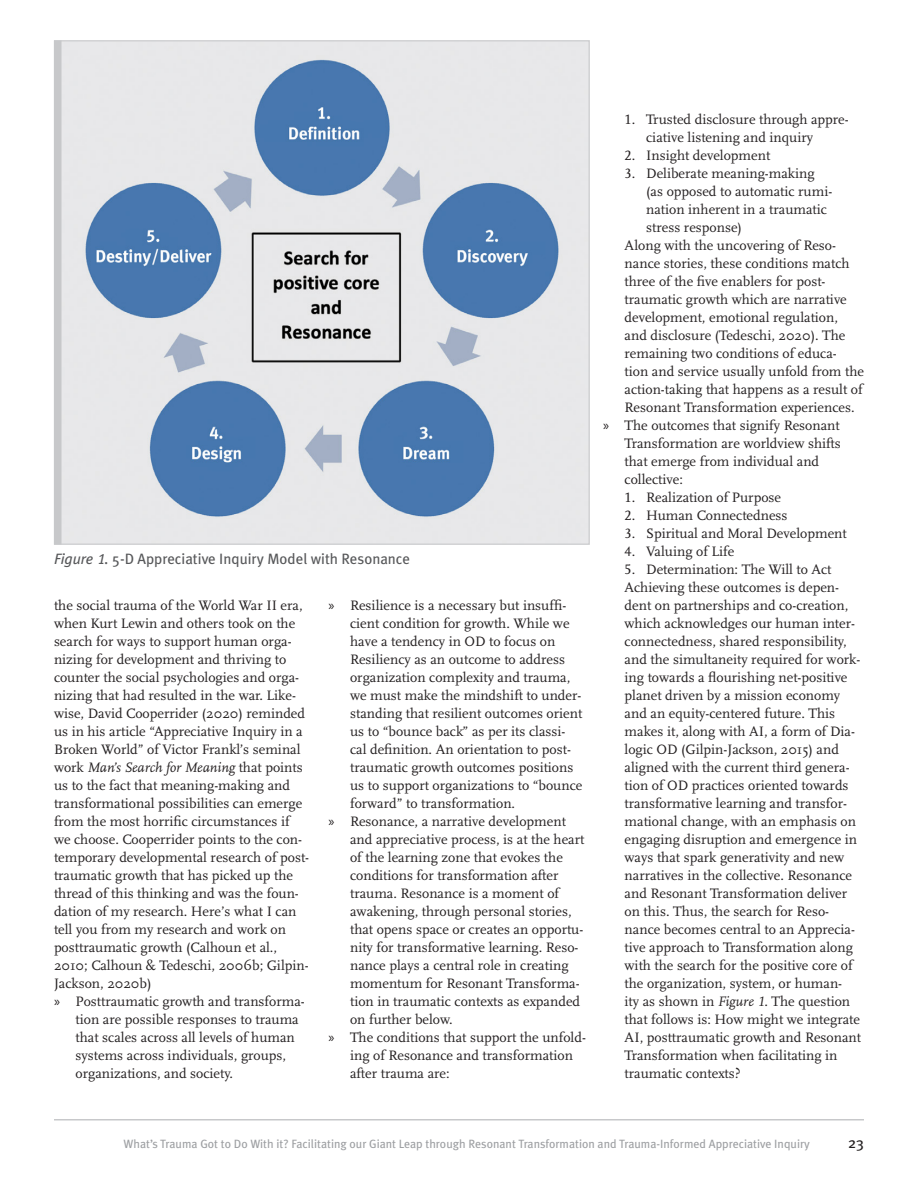
<style>
.page{position:relative;width:918px;height:1188px;background:#fff}
.page>*{position:absolute;margin:0;border:0;box-sizing:border-box;transform-origin:0 0}
.Figure_title{font:15px "Meta Plus";color:#57585a}
.t1{font:15px "Meta Plus";color:#231f20}
.body_text-no_indent{font:14.25px/18px "Scala";color:#231f20}
.body_text{font:14.25px/18px "Scala";color:#231f20}
.Body_Bullet_Numbered{font:14.25px/18px "Scala";color:#231f20}
.Footer__odd{font:12px "Meta Plus";color:#9d9fa2}
.s1{font-style:italic}
.s2{font-family:"Meta Plus Book Caps";font-style:italic}
.s3{font-family:"Myriad Pro"}
.s4{font-family:"Scala Caps"}
.s5{font-family:"Scala Figures";font-style:italic}
</style>
<div class="page">
<hr style="left:54px;top:1119px;width:810px;height:1px;background:#c7c8ca">
<img style="left:62px;top:42px;width:526px;height:500px">
<div style="left:54px;top:40px;width:8px;height:504px;background:#c7c8ca"></div>
<p class="Figure_title" style="left:54px;top:550px;width:358px"><span class="s1">Figure</span> <span class="s2">1</span><span class="s1">.</span> 5-D Appreciative Inquiry Model with Resonance</p>
<p class="body_text" style="left:54px;top:596px;width:256px">the social trauma of the World War II era, when Kurt Lewin and others took on the search for ways to support human orga&shy;nizing for development and thriving to counter the social psychologies and orga&shy;nizing that had resulted in the war. Like&shy;wise, David Cooperrider (2020) reminded us in his article “Appreciative Inquiry in a Broken World” of Victor Frankl’s seminal work <span class="s1">Man’s Search for Meaning</span> that points us to the fact that meaning-making and transformational possibilities can emerge from the most horrific circumstances if we choose. Cooperrider points to the con&shy;temporary developmental research of post&shy;traumatic growth that has picked up the thread of this thinking and was the foun&shy;dation of my research. Here’s what I can tell you from my research and work on posttraumatic growth (Calhoun et al., 2010; Calhoun &amp; Tedeschi, 2006b; Gilpin-Jackson, 2020b)</p>
<p class="body_text-no_indent" style="left:76px;top:992px;width:231px;text-indent:-22px"><span class="s3">»</span> Posttraumatic growth and transforma&shy;tion are possible responses to trauma that scales across all levels of human systems across individuals, groups, organizations, and society.</p>
<p class="body_text-no_indent" style="left:350px;top:596px;width:234px;text-indent:-22px"><span class="s3">»</span> Resilience is a necessary but insuffi&shy;cient condition for growth. While we have a tendency in OD to focus on Resiliency as an outcome to address organization complexity and trauma, we must make the mindshift to under&shy;standing that resilient outcomes orient us to “bounce back” as per its classi&shy;cal definition. An orientation to post&shy;traumatic growth outcomes positions us to support organizations to “bounce forward” to transformation.</p>
<p class="body_text-no_indent" style="left:350px;top:812px;width:236px;text-indent:-22px"><span class="s3">»</span> Resonance, a narrative development and appreciative process, is at the heart of the learning zone that evokes the conditions for transformation after trauma. Resonance is a moment of awakening, through personal stories, that opens space or creates an opportu&shy;nity for transformative learning. Reso&shy;nance plays a central role in creating momentum for Resonant Transforma&shy;tion in traumatic contexts as expanded on further below.</p>
<p class="body_text-no_indent" style="left:350px;top:1028px;width:237px;text-indent:-22px"><span class="s3">»</span> The conditions that support the unfold&shy;ing of Resonance and transformation after trauma are:</p>
<p class="Body_Bullet_Numbered" style="left:646px;top:110px;width:204px;text-indent:-22px"><span class="s4">1.</span> Trusted disclosure through appre&shy;ciative listening and inquiry</p>
<p class="Body_Bullet_Numbered" style="left:625px;top:146px;width:147px"><span class="s4">2.</span> Insight development</p>
<p class="Body_Bullet_Numbered" style="left:646px;top:164px;width:188px;text-indent:-22px"><span class="s4">3.</span> Deliberate meaning-making (as opposed to automatic rumi&shy;nation inherent in a traumatic stress response)</p>
<p class="body_text-no_indent" style="left:625px;top:236px;width:241px">Along with the uncovering of Reso&shy;nance stories, these conditions match three of the five enablers for post&shy;traumatic growth which are narrative development, emotional regulation,<br>and disclosure (Tedeschi, 2020). The remaining two conditions of educa&shy;tion and service usually unfold from the action-taking that happens as a result of Resonant Transformation experiences.</p>
<p class="body_text-no_indent" style="left:625px;top:416px;width:218px;text-indent:-22px"><span class="s3">»</span> The outcomes that signify Resonant<br>Transformation are worldview shifts that emerge from individual and collective:</p>
<p class="Body_Bullet_Numbered" style="left:625px;top:488px;width:158px"><span class="s4">1.</span> Realization of Purpose</p>
<p class="Body_Bullet_Numbered" style="left:625px;top:506px;width:165px"><span class="s4">2.</span> Human Connectedness</p>
<p class="Body_Bullet_Numbered" style="left:625px;top:524px;width:224px"><span class="s4">3.</span> Spiritual and Moral Development</p>
<p class="Body_Bullet_Numbered" style="left:625px;top:542px;width:111px"><span class="s4">4.</span> Valuing of Life</p>
<p class="Body_Bullet_Numbered" style="left:625px;top:560px;width:208px"><span class="s4">5.</span> Determination: The Will to Act</p>
<p class="body_text-no_indent" style="left:625px;top:578px;width:238px">Achieving these outcomes is depen&shy;dent on partnerships and co-creation, which acknowledges our human inter&shy;connectedness, shared responsibility, and the simultaneity required for work&shy;ing towards a flourishing net-positive planet driven by a mission economy and an equity-centered future. This makes it, along with AI, a form of Dia&shy;logic OD (Gilpin-Jackson, 2015) and aligned with the current third genera&shy;tion of OD practices oriented towards transformative learning and transfor&shy;mational change, with an emphasis on engaging disruption and emergence in ways that spark generativity and new narratives in the collective. Resonance and Resonant Transformation deliver on this. Thus, the search for Reso&shy;nance becomes central to an Apprecia&shy;tive approach to Transformation along with the search for the positive core of the organization, system, or human-<br>ity as shown in <span class="s1">Figure</span> <span class="s5">1</span>. The question that follows is: How might we integrate AI, posttraumatic growth and Resonant Transformation when facilitating in traumatic contexts?</p>
<p class="Footer__odd" style="left:124px;top:1136px;width:688px">What’s Trauma Got to Do With it? Facilitating our Giant Leap through Resonant Transformation and Trauma-Informed Appreciative Inquiry</p>
<p class="t1" style="left:848px;top:1134px;width:17px">23</p>
</div>
